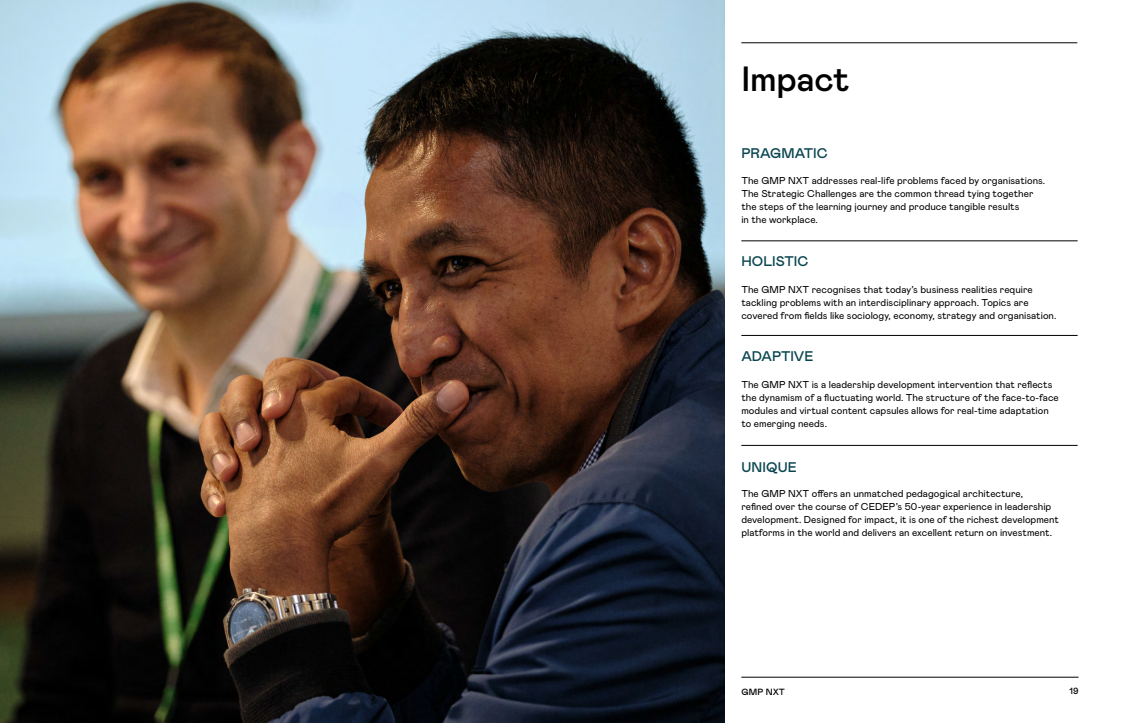
<style>
.page{position:relative;width:1134px;height:723px;background:#fff}
.page>*{position:absolute;margin:0;border:0;box-sizing:border-box;transform-origin:0 0}
.t1{font:500 35px "Mabry Pro";letter-spacing:-.01em;color:#000}
.t2{font:500 14px "Mabry Pro";letter-spacing:-.005em;color:#0a4650}
.t3{font:10px/13px "Mabry Pro";letter-spacing:.005em;color:#000}
.t4{font:500 9px "Mabry Pro";letter-spacing:.025em;color:#000}
</style>
<div class="page">
<img style="left:0;top:0;width:724px;height:723px">
<hr style="left:741px;top:241px;width:337px;height:1px;background:#000">
<hr style="left:741px;top:335px;width:337px;height:1px;background:#000">
<hr style="left:741px;top:445px;width:337px;height:1px;background:#000">
<hr style="left:741px;top:43px;width:336px;height:1px;background:#000">
<hr style="left:741px;top:677px;width:337px;height:1px;background:#000">
<h1 class="t1" style="left:741px;top:54px;width:110px">Impact</h1>
<h2 class="t2" style="left:741px;top:144px;width:88px">PRAGMATIC</h2>
<p class="t3" style="left:741px;top:173px;width:305px">The GMP NXT addresses real-life problems faced by organisations.<br>The Strategic Challenges are the common thread tying together the steps of the learning journey and produce tangible results<br>in the workplace.</p>
<h2 class="t2" style="left:741px;top:251px;width:69px">HOLISTIC</h2>
<p class="t3" style="left:741px;top:283px;width:317px">The GMP NXT recognises that today’s business realities require tackling problems with an interdisciplinary approach. Topics are covered from fields like sociology, economy, strategy and organisation.</p>
<h2 class="t2" style="left:741px;top:346px;width:74px">ADAPTIVE</h2>
<p class="t3" style="left:741px;top:378px;width:319px">The GMP NXT is a leadership development intervention that reflects the dynamism of a fluctuating world. The structure of the face-to-face modules and virtual content capsules allows for real-time adaptation to emerging needs.</p>
<h2 class="t2" style="left:741px;top:457px;width:57px">UNIQUE</h2>
<p class="t3" style="left:741px;top:486px;width:319px">The GMP NXT offers an unmatched pedagogical architecture,<br>refined over the course of CEDEP’s 50-year experience in leadership development. Designed for impact, it is one of the richest development platforms in the world and delivers an excellent return on investment.</p>
<p class="t4" style="left:741px;top:685px;width:45px">GMP NXT</p>
<p class="t4" style="left:1069px;top:684px;width:11px">19</p>
</div>
